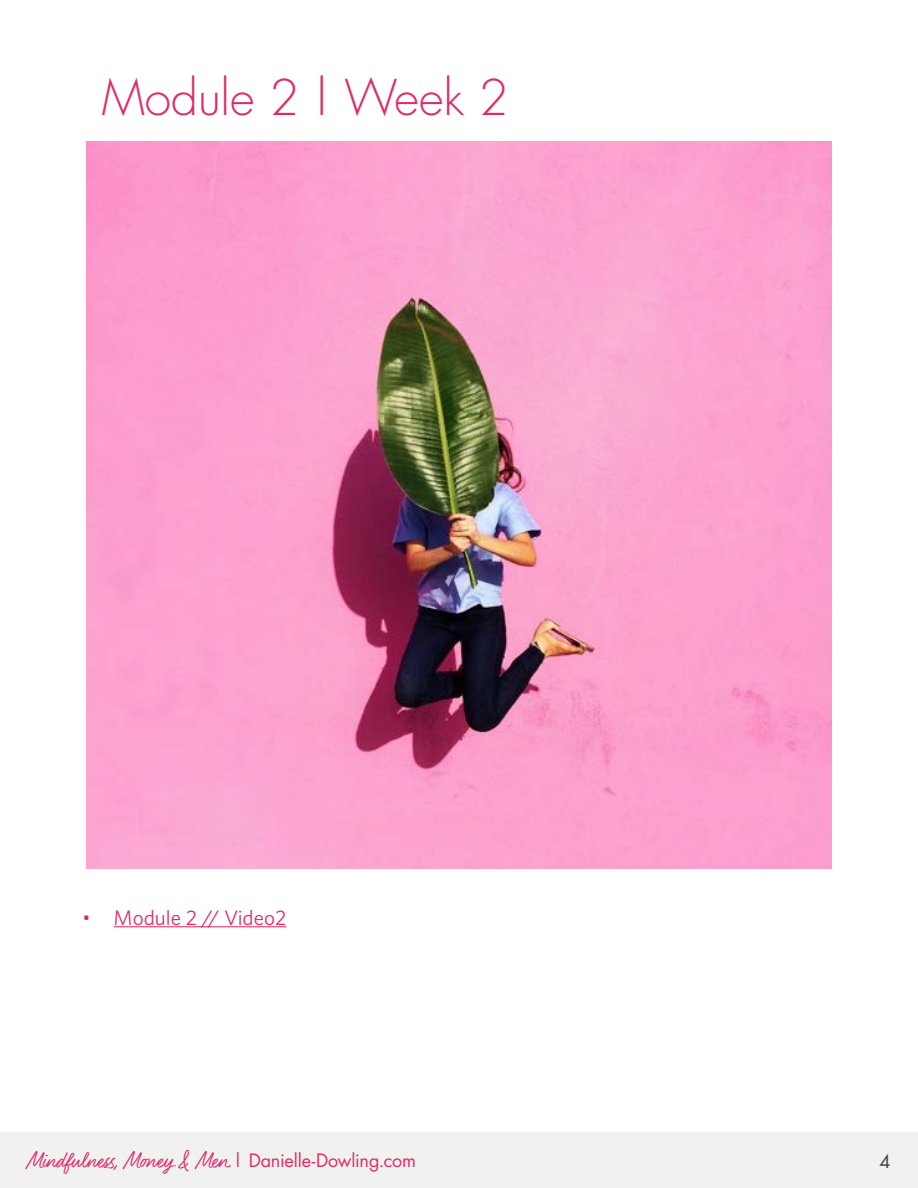
<style>
.page{position:relative;width:918px;height:1188px;background:#fff}
.page>*{position:absolute;margin:0;border:0;box-sizing:border-box;transform-origin:0 0}
.t1{font:300 48px "Futura";color:#de2b69}
.t2{font:25.5px "Felt That";letter-spacing:.005em;color:#de2b69}
.t3{font:21px "Whitney";color:#de2b69}
.t4{font:18px "Futura";color:#3b4646}
.s1{font-weight:300}
.s2{font-family:"Futura";font-size:18px}
</style>
<div class="page">
<div style="left:0;top:1132px;width:918px;height:56px;background:#f1f1f0"></div>
<hr style="left:114px;top:926px;width:172px;height:1px;background:#de2b69">
<img style="left:87px;top:141px;width:744px;height:727px">
<h1 class="t1" style="left:102px;top:66px;width:408px">Module 2 | Week 2</h1>
<p class="t3" style="left:82px;top:903px;width:206px"><span class="s1">•</span> Module 2 // Video2</p>
<p class="t2" style="left:27px;top:1144px;width:391px">Mindfulness, Money &amp; Men <span class="s2">| Danielle-Dowling.com</span></p>
<p class="t4" style="left:879px;top:1149px;width:13px">4</p>
</div>
